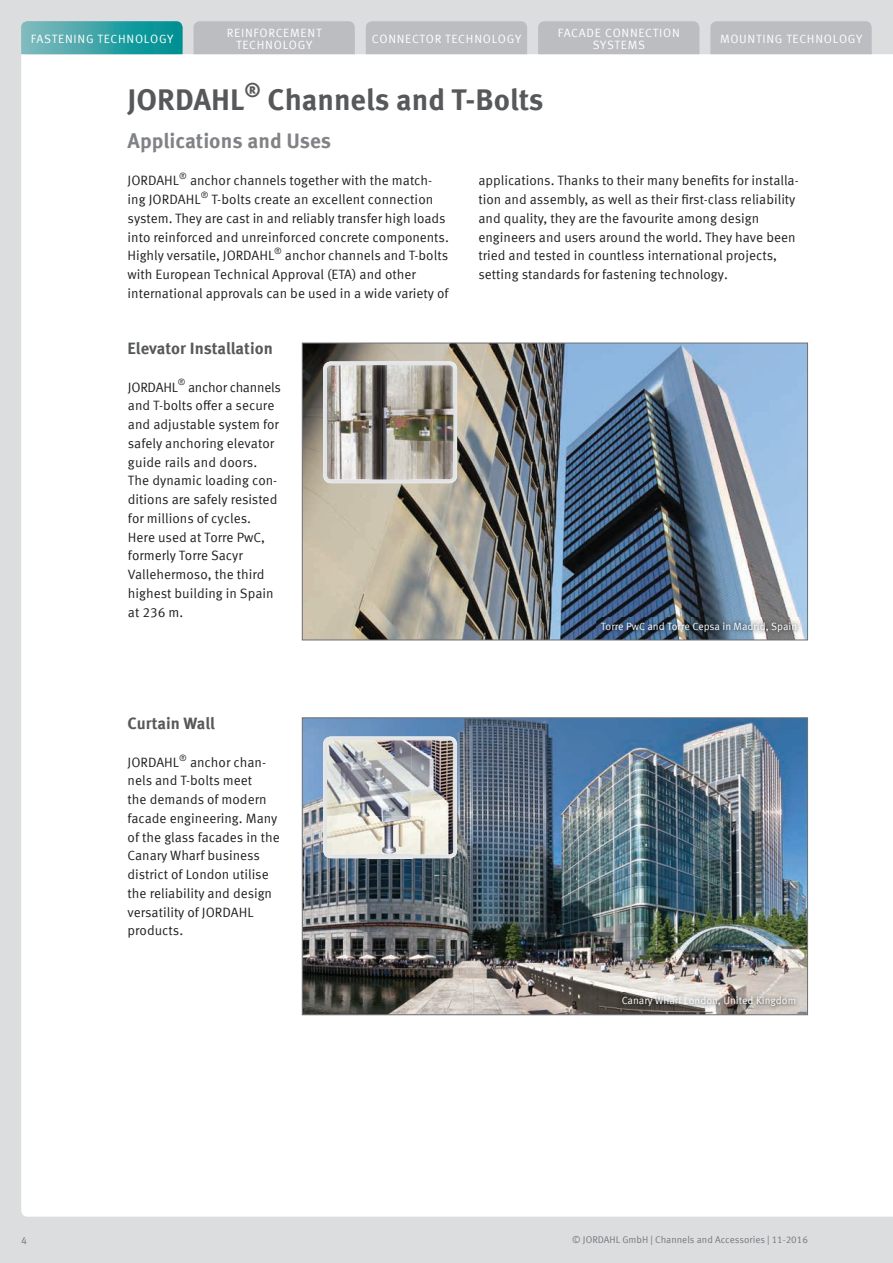
<style>
.page{position:relative;width:893px;height:1263px;background:#dcdddf}
.page>*{position:absolute;margin:0;border:0;box-sizing:border-box;transform-origin:0 0}
.t1{font:700 30px "Meta Pro";color:#57585a}
.t2{font:700 21px "Meta Pro";color:#808285}
.t3{font:700 19.5px "Meta Pro";color:#57585a}
.t4{font:700 16.5px "Meta Pro";color:#57585a}
.t5{font:13.5px/18.8px "Meta Pro";color:#231f20}
.t6{font:13.5px "Meta Pro";letter-spacing:-.02em;color:#231f20}
.t7{font:12px/12px "Meta Pro";letter-spacing:.06em;color:#fff;text-align:center}
.t8{font:10.5px "Meta Pro";color:#fff}
.t9{font:10.5px "Meta Pro";color:#76787b}
.t10{font:9.75px "Meta Pro";color:#76787b}
.t11{font:8.7px "Meta Pro";color:#231f20}
</style>
<div class="page">
<div style="left:21px;top:54px;width:872px;height:1162px;background:#fff"></div>
<div style="left:194px;top:21px;width:161px;height:33px;background:#bcbdc0"></div>
<div style="left:366px;top:21px;width:161px;height:33px;background:#bcbdc0"></div>
<div style="left:538px;top:21px;width:161px;height:33px;background:#bcbdc0"></div>
<div style="left:710px;top:21px;width:162px;height:33px;background:#bcbdc0"></div>
<svg style="left:21px;top:21px;width:162px;height:33px"></svg>
<img style="left:304px;top:345px;width:502px;height:293px">
<div style="left:302px;top:343px;width:506px;height:297px;border:1px solid #6c6d70"></div>
<img style="left:596px;top:618px;width:205px;height:18px">
<img style="left:323px;top:361px;width:134px;height:122px">
<img style="left:304px;top:719px;width:502px;height:294px">
<div style="left:302px;top:717px;width:506px;height:298px;border:1px solid #6c6d70"></div>
<img style="left:368px;top:777px;width:44px;height:77px">
<img style="left:323px;top:736px;width:134px;height:41px">
<img style="left:323px;top:777px;width:45px;height:81px">
<img style="left:412px;top:777px;width:45px;height:81px">
<img style="left:368px;top:854px;width:45px;height:4px">
<img style="left:618px;top:993px;width:182px;height:18px">
<p class="t7" style="left:227px;top:26px;width:96px">REINFORCEMENT<br>TECHNOLOGY</p>
<p class="t7" style="left:372px;top:32px;width:151px">CONNECTOR TECHNOLOGY</p>
<p class="t7" style="left:558px;top:26px;width:123px">FACADE CONNECTION<br>SYSTEMS</p>
<p class="t7" style="left:31px;top:32px;width:144px">FASTENING TECHNOLOGY</p>
<p class="t7" style="left:720px;top:32px;width:144px">MOUNTING TECHNOLOGY</p>
<h1 class="t1" style="left:128px;top:76px;width:118px">JORDAHL</h1>
<h3 class="t3" style="left:245px;top:75px;width:18px">®</h3>
<h1 class="t1" style="left:268px;top:76px;width:278px">Channels and T-Bolts</h1>
<h2 class="t2" style="left:128px;top:124px;width:205px">Applications and Uses</h2>
<p class="t5" style="left:128px;top:170px;width:53px">JORDAHL</p>
<p class="t11" style="left:179px;top:170px;width:9px">®</p>
<p class="t5" style="left:128px;top:170px;width:306px;text-indent:62px">anchor channels together with the match&shy;ing JORDAHL</p>
<p class="t11" style="left:201px;top:188px;width:9px">®</p>
<p class="t5" style="left:128px;top:189px;width:323px;text-indent:84px">T-bolts create an excellent connection system. They are cast in and reliably transfer high loads into reinforced and unreinforced concrete components.<br>Highly versatile, JORDAHL</p>
<p class="t11" style="left:274px;top:245px;width:9px">®</p>
<p class="t5" style="left:128px;top:245px;width:322px;text-indent:157px">anchor channels and T-bolts with European Technical Approval (ETA) and other international approvals can be used in a wide variety of</p>
<p class="t4" style="left:128px;top:335px;width:147px">Elevator Installation</p>
<p class="t6" style="left:128px;top:377px;width:52px">JORDAHL</p>
<p class="t11" style="left:178px;top:376px;width:9px">®</p>
<p class="t5" style="left:128px;top:377px;width:154px;text-indent:60px">anchor channels and T-bolts offer a secure and adjustable system for safely anchoring elevator guide rails and doors.<br>The dynamic loading con&shy;ditions are safely resisted for millions of cycles.<br>Here used at Torre PwC, formerly Torre Sacyr<br>Vallehermoso, the third highest building in Spain at 236 m.</p>
<p class="t5" style="left:478px;top:170px;width:322px">applications. Thanks to their many benefits for installa&shy;tion and assembly, as well as their first-class reliability and quality, they are the favourite among design engineers and users around the world. They have been tried and tested in countless international projects, setting standards for fastening technology.</p>
<p class="t8" style="left:601px;top:618px;width:198px">Torre PwC and Torre Cepsa in Madrid, Spain</p>
<p class="t4" style="left:128px;top:710px;width:89px">Curtain Wall</p>
<p class="t5" style="left:128px;top:752px;width:154px">JORDAHL<sup>®</sup> anchor chan&shy;nels and T-bolts meet<br>the demands of modern facade engineering. Many of the glass facades in the<br>Canary Wharf business district of London utilise the reliability and design versatility of JORDAHL products.</p>
<p class="t8" style="left:622px;top:993px;width:176px">Canary Wharf London, United Kingdom</p>
<p class="t9" style="left:21px;top:1232px;width:7px">4</p>
<p class="t10" style="left:572px;top:1232px;width:237px">© JORDAHL GmbH | Channels and Accessories | 11-2016</p>
</div>
